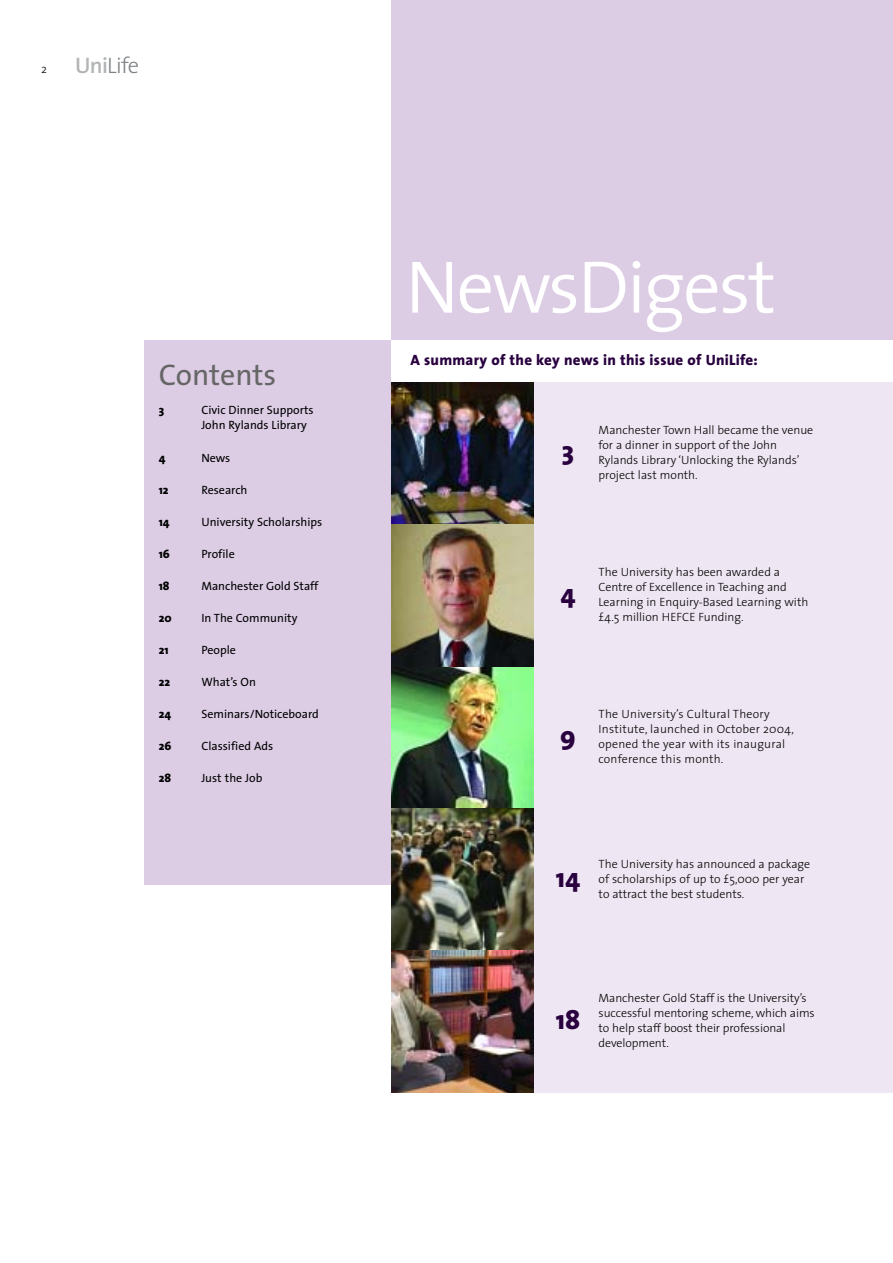
<style>
.page{position:relative;width:893px;height:1263px;background:#fff}
.page>*{position:absolute;margin:0;border:0;box-sizing:border-box;transform-origin:0 0}
.t1{font:300 75px "The Sans";letter-spacing:-.03em;color:#fff}
.t2{font:30px "The Sans";color:#666}
.t3{font:800 27px "The Sans";color:#28013e}
.t4{font:300 22.5px "The Sans";color:#7f8285}
.t5{font:800 15px "The Sans";letter-spacing:.02em;color:#28013e}
.t6{font:300 12px/15px "The Sans";color:#000}
.t7{font:12px/15px "The Sans";color:#000}
.t8{font:300 12px/15px "The Sans";letter-spacing:.02em;color:#000}
.t9{font:800 12px "The Sans";color:#000}
.s1{font-weight:600;color:#b2b4b6}
</style>
<div class="page">
<div style="left:391px;top:383px;width:502px;height:710px;background:#eee6f2"></div>
<img style="left:391px;top:383px;width:142px;height:142px">
<img style="left:391px;top:667px;width:142px;height:142px">
<img style="left:391px;top:809px;width:142px;height:142px">
<img style="left:391px;top:951px;width:142px;height:142px">
<div style="left:391px;top:0;width:502px;height:340px;background:#dccde5"></div>
<div style="left:145px;top:340px;width:246px;height:545px;background:#dccde5"></div>
<img style="left:391px;top:525px;width:142px;height:142px">
<p class="t6" style="left:41px;top:62px;width:7px">2</p>
<h3 class="t4" style="left:75px;top:56px;width:66px"><span class="s1">Uni</span>Life</h3>
<h2 class="t2" style="left:159px;top:364px;width:119px">Contents</h2>
<p class="t9" style="left:159px;top:406px;width:7px">3</p>
<p class="t7" style="left:201px;top:404px;width:114px">Civic Dinner Supports<br>John Rylands Library</p>
<p class="t9" style="left:159px;top:453px;width:8px">4</p>
<p class="t7" style="left:201px;top:451px;width:31px">News</p>
<p class="t9" style="left:159px;top:485px;width:11px">12</p>
<p class="t7" style="left:201px;top:483px;width:48px">Research</p>
<p class="t9" style="left:159px;top:517px;width:12px">14</p>
<p class="t7" style="left:201px;top:515px;width:122px">University Scholarships</p>
<p class="t9" style="left:159px;top:549px;width:13px">16</p>
<p class="t7" style="left:201px;top:547px;width:35px">Profile</p>
<p class="t9" style="left:159px;top:581px;width:12px">18</p>
<p class="t7" style="left:201px;top:579px;width:119px">Manchester Gold Staff</p>
<p class="t9" style="left:159px;top:613px;width:15px">20</p>
<p class="t7" style="left:201px;top:611px;width:98px">In The Community</p>
<p class="t9" style="left:159px;top:645px;width:11px">21</p>
<p class="t7" style="left:201px;top:643px;width:36px">People</p>
<p class="t9" style="left:159px;top:677px;width:13px">22</p>
<p class="t7" style="left:201px;top:675px;width:56px">What’s On</p>
<p class="t9" style="left:159px;top:709px;width:14px">24</p>
<p class="t7" style="left:201px;top:707px;width:119px">Seminars/Noticeboard</p>
<p class="t9" style="left:159px;top:741px;width:14px">26</p>
<p class="t7" style="left:201px;top:739px;width:73px">Classified Ads</p>
<p class="t9" style="left:159px;top:773px;width:14px">28</p>
<p class="t7" style="left:201px;top:771px;width:63px">Just the Job</p>
<h1 class="t1" style="left:405px;top:262px;width:372px">NewsDigest</h1>
<p class="t5" style="left:410px;top:354px;width:349px">A summary of the key news in this issue of UniLife:</p>
<h3 class="t3" style="left:562px;top:441px;width:14px">3</h3>
<p class="t6" style="left:599px;top:424px;width:216px">Manchester Town Hall became the venue for a dinner in support of the John Rylands Library ‘Unlocking the Rylands’ project last month.</p>
<h3 class="t3" style="left:560px;top:583px;width:17px">4</h3>
<p class="t6" style="left:599px;top:566px;width:211px">The University has been awarded a Centre of Excellence in Teaching and Learning in Enquiry-Based Learning with £4.5 million HEFCE Funding.</p>
<h3 class="t3" style="left:560px;top:725px;width:17px">9</h3>
<p class="t8" style="left:599px;top:708px;width:197px">The University’s Cultural Theory<br>Institute, launched in October 2004, opened the year with its inaugural conference this month.</p>
<h3 class="t3" style="left:556px;top:867px;width:26px">14</h3>
<p class="t6" style="left:599px;top:857px;width:213px">The University has announced a package of scholarships of up to £5,000 per year to attract the best students.</p>
<h3 class="t3" style="left:556px;top:1009px;width:26px">18</h3>
<p class="t6" style="left:599px;top:992px;width:218px">Manchester Gold Staff is the University’s successful mentoring scheme, which aims to help staff boost their professional development.</p>
</div>
